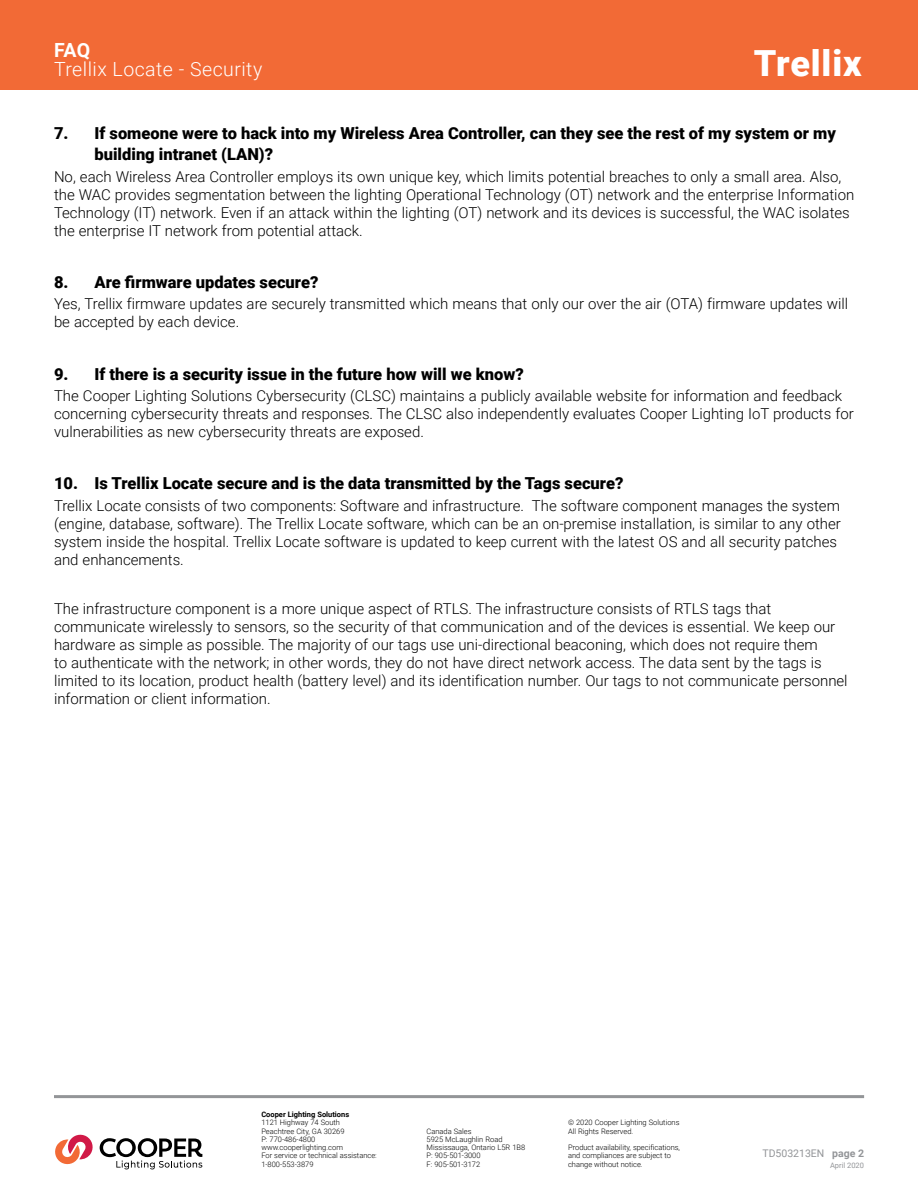
<style>
.page{position:relative;width:918px;height:1188px;background:#fff}
.page>*{position:absolute;margin:0;border:0;box-sizing:border-box;transform-origin:0 0}
.t1{font:900 36px "Roboto";letter-spacing:.025em;color:#fff}
.t2{font:300 19.5px "Roboto";letter-spacing:.025em;color:#fff}
.t3{font:700 19.5px "Roboto";color:#fff}
.t4{font:900 16.5px/21px "Roboto";color:#000}
.t5{font:300 15px/18px "Roboto";color:#000}
.t6{font:10.5px "Roboto";color:#939598}
.t7{font:300 7.5px/8.2px "Roboto";color:#000}
.t8{font:700 7.5px "Roboto";color:#000}
.t9{font:7.5px "Roboto";color:#939598}
.s1{font-weight:700}
</style>
<div class="page">
<div style="left:0;top:0;width:918px;height:90px;background:#f26a36"></div>
<svg style="left:55px;top:1134px;width:38px;height:31px"></svg>
<svg style="left:100px;top:1138px;width:102px;height:31px"></svg>
<hr style="left:54px;top:1095px;width:810px;height:3px;background:#939598">
<h2 class="t3" style="left:54px;top:36px;width:38px">FAQ</h2>
<h2 class="t2" style="left:54px;top:56px;width:210px">Trellix Locate - Security</h2>
<h1 class="t1" style="left:754px;top:38px;width:110px">Trellix</h1>
<p class="t4" style="left:95px;top:122px;width:743px;text-indent:-41px">7. If someone were to hack into my Wireless Area Controller, can they see the rest of my system or my building intranet (LAN)?</p>
<p class="t5" style="left:54px;top:167px;width:802px">No, each Wireless Area Controller employs its own unique key, which limits potential breaches to only a small area. Also, the WAC provides segmentation between the lighting Operational Technology (OT) network and the enterprise Information Technology (IT) network. Even if an attack within the lighting (OT) network and its devices is successful, the WAC isolates the enterprise IT network from potential attack.</p>
<p class="t4" style="left:54px;top:271px;width:266px">8. Are firmware updates secure?</p>
<p class="t5" style="left:54px;top:294px;width:796px">Yes, Trellix firmware updates are securely transmitted which means that only our over the air (OTA) firmware updates will be accepted by each device.</p>
<p class="t4" style="left:54px;top:363px;width:471px">9. If there is a security issue in the future how will we know?</p>
<p class="t5" style="left:54px;top:386px;width:801px">The Cooper Lighting Solutions Cybersecurity (CLSC) maintains a publicly available website for information and feedback concerning cybersecurity threats and responses. The CLSC also independently evaluates Cooper Lighting IoT products for vulnerabilities as new cybersecurity threats are exposed.</p>
<p class="t4" style="left:54px;top:473px;width:571px">10. Is Trellix Locate secure and is the data transmitted by the Tags secure?</p>
<p class="t5" style="left:54px;top:496px;width:788px">Trellix Locate consists of two components: Software and infrastructure. The software component manages the system (engine, database, software). The Trellix Locate software, which can be an on-premise installation, is similar to any other system inside the hospital. Trellix Locate software is updated to keep current with the latest OS and all security patches and enhancements.</p>
<p class="t5" style="left:54px;top:599px;width:795px">The infrastructure component is a more unique aspect of RTLS. The infrastructure consists of RTLS tags that communicate wirelessly to sensors, so the security of that communication and of the devices is essential. We keep our hardware as simple as possible. The majority of our tags use uni-directional beaconing, which does not require them<br>to authenticate with the network; in other words, they do not have direct network access. The data sent by the tags is limited to its location, product health (battery level) and its identification number. Our tags to not communicate personnel information or client information.</p>
<p class="t8" style="left:261px;top:1109px;width:89px">Cooper Lighting Solutions</p>
<p class="t7" style="left:261px;top:1118px;width:117px">1121 Highway 74 South<br>Peachtree City, GA 30269<br>P: 770-486-4800 www.cooperlighting.com<br>For service or technical assistance:<br>1-800-553-3879</p>
<p class="t7" style="left:427px;top:1127px;width:100px">Canada Sales<br>5925 McLaughlin Road<br>Mississauga, Ontario L5R 1B8<br>P: 905-501-3000<br>F: 905-501-3172</p>
<p class="t7" style="left:568px;top:1118px;width:113px">© 2020 Cooper Lighting Solutions<br>All Rights Reserved.</p>
<p class="t7" style="left:568px;top:1143px;width:114px">Product availability, specifications, and compliances are subject to change without notice.</p>
<p class="t6" style="left:762px;top:1146px;width:103px">TD503213EN <span class="s1">page 2</span></p>
<p class="t9" style="left:830px;top:1160px;width:35px">April 2020</p>
</div>
